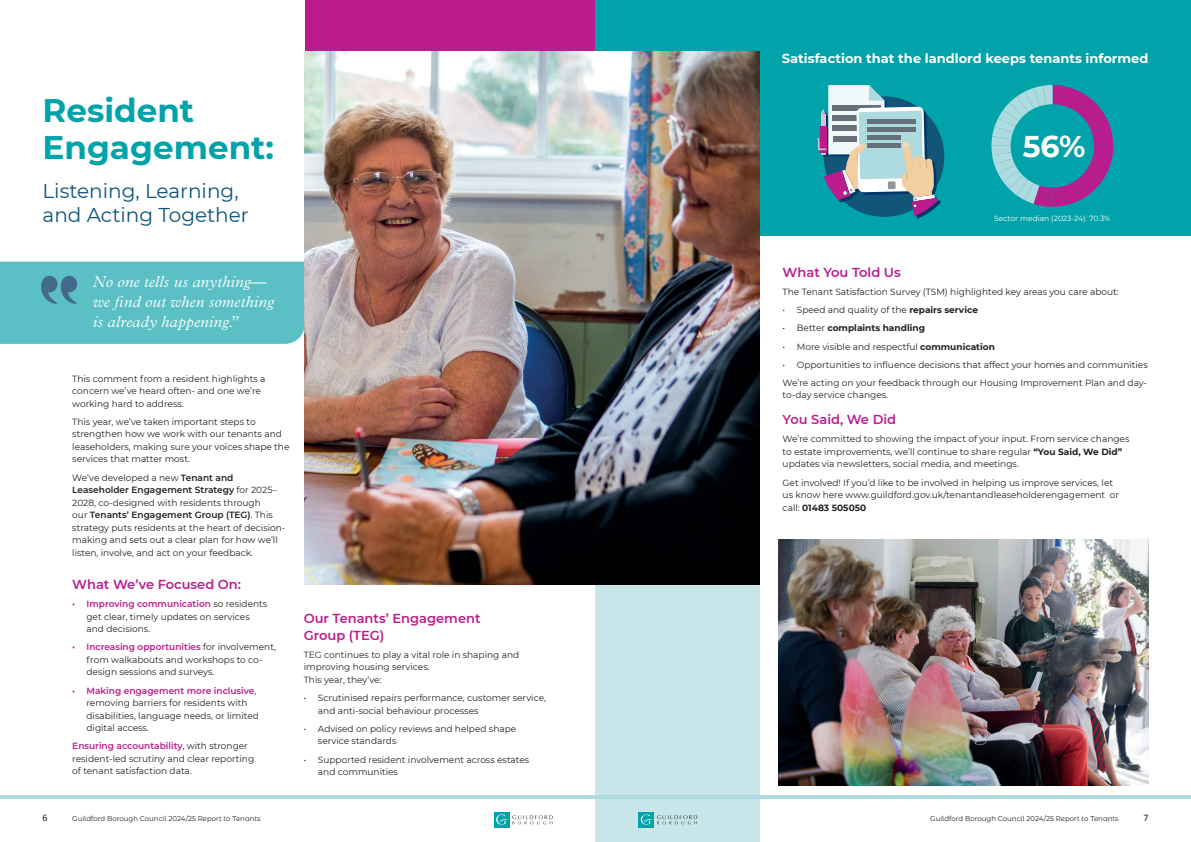
<style>
.page{position:relative;width:1191px;height:842px;background:#fff}
.page>*{position:absolute;margin:0;border:0;box-sizing:border-box;transform-origin:0 0}
.Title_7{font:700 32.6px/37px "Montserrat";color:#00a3a9}
.Title_5_Center{font:700 30px "Montserrat";color:#fff}
.Title_3{font:20px/24px "Montserrat";color:#115578}
.Sub_Header_1{font:italic 300 16px/20px "Plantin MT Pro";letter-spacing:.01em;color:#fff}
.Main_Copy{font:600 13px/17px "Montserrat";color:#bc1b8d}
.Main_Copy-2{font:700 13px "Montserrat";color:#fff}
.t1{font:10px "Calibri";color:#231f20}
.Body_Text{font:9px/12.5px "Montserrat";color:#231f20}
.Main_Copy-3{font:9px/12.5px "Montserrat";color:#231f20}
.t2{font:700 9px "Montserrat";color:#231f20}
.Body_Text-2{font:7.5px "Montserrat";color:#fff}
.t3{font:7px "Montserrat Alternates";color:#231f20}
.s1{font-weight:600}
.s2{font-weight:600;color:#bc1b8d}
.s3{font-weight:700}
.s4{font-weight:400}
</style>
<div class="page">
<div style="left:595px;top:570px;width:165px;height:272px;background:#c8e6e9"></div>
<div style="left:305px;top:0;width:290px;height:128px;background:#bc1b8d"></div>
<div style="left:595px;top:0;width:596px;height:235px;background:#00a3a9"></div>
<div style="left:0;top:262px;width:305px;height:82px;background:#5bc0c5"></div>
<img style="left:305px;top:51px;width:455px;height:533px">
<img style="left:778px;top:539px;width:370px;height:246px">
<svg style="left:817px;top:85px;width:123px;height:134px"></svg>
<hr style="left:867px;top:119px;width:48px;height:4px;background:#66707a">
<hr style="left:867px;top:127px;width:48px;height:4px;background:#66707a">
<hr style="left:867px;top:135px;width:33px;height:4px;background:#66707a">
<hr style="left:867px;top:144px;width:34px;height:4px;background:#66707a">
<svg style="left:991px;top:85px;width:122px;height:122px"></svg>
<div style="left:494px;top:812px;width:15px;height:15px;background:#00a3a9"></div>
<svg style="left:496px;top:814px;width:56px;height:11px"></svg>
<div style="left:638px;top:812px;width:16px;height:15px;background:#00a3a9"></div>
<svg style="left:641px;top:814px;width:56px;height:11px"></svg>
<hr style="left:0;top:795px;width:596px;height:4px;background:#aedbdf">
<hr style="left:596px;top:795px;width:595px;height:4px;background:#aedbdf">
<p class="Title_7" style="left:43px;top:91px;width:233px">Resident<br>Engagement:</p>
<p class="Title_3" style="left:43px;top:178px;width:208px">Listening, Learning, and Acting Together</p>
<p class="Sub_Header_1" style="left:93px;top:272px;width:183px">No one tells us anything— we find out when something is already happening.”</p>
<p class="Body_Text" style="left:72px;top:372px;width:195px">This comment from a resident highlights a concern we’ve heard often- and one we’re working hard to address.</p>
<p class="Body_Text" style="left:72px;top:415px;width:219px">This year, we’ve taken important steps to strengthen how we work with our tenants and leaseholders, making sure your voices shape the services that matter most.</p>
<p class="Body_Text" style="left:72px;top:471px;width:215px">We’ve developed a new <span class="s1">Tenant and Leaseholder Engagement Strategy</span> for 2025– 2028, co-designed with residents through<br>our <span class="s1">Tenants’ Engagement Group (TEG)</span>. This strategy puts residents at the heart of decision&shy;making and sets out a clear plan for how we’ll listen, involve, and act on your feedback.</p>
<p class="Main_Copy" style="left:72px;top:575px;width:170px">What We’ve Focused On:</p>
<p class="Body_Text" style="left:86px;top:597px;width:182px;text-indent:-14px"><span class="s2">• Improving communication</span> so residents get clear, timely updates on services and decisions.</p>
<p class="Body_Text" style="left:86px;top:641px;width:191px;text-indent:-14px"><span class="s2">• Increasing opportunities</span> for involvement, from walkabouts and workshops to co&shy;design sessions and surveys.</p>
<p class="Body_Text" style="left:86px;top:684px;width:174px;text-indent:-14px"><span class="s2">• Making engagement more inclusive</span>, removing barriers for residents with disabilities, language needs, or limited digital access.</p>
<p class="Main_Copy-3" style="left:72px;top:739px;width:183px"><span class="s2">Ensuring accountability</span>, with stronger resident-led scrutiny and clear reporting of tenant satisfaction data.</p>
<p class="Main_Copy" style="left:304px;top:609px;width:178px">Our Tenants’ Engagement<br>Group (TEG)</p>
<p class="Body_Text" style="left:304px;top:648px;width:217px">TEG continues to play a vital role in shaping and improving housing services.<br>This year, they’ve:</p>
<p class="Body_Text" style="left:318px;top:691px;width:230px;text-indent:-14px">• Scrutinised repairs performance, customer service, and anti-social behaviour processes</p>
<p class="Body_Text" style="left:318px;top:722px;width:200px;text-indent:-14px">• Advised on policy reviews and helped shape service standards</p>
<p class="Body_Text" style="left:318px;top:753px;width:213px;text-indent:-14px">• Supported resident involvement across estates and communities</p>
<p class="Main_Copy-2" style="left:782px;top:49px;width:368px">Satisfaction that the landlord keeps tenants informed</p>
<p class="Title_5_Center" style="left:1022px;top:125px;width:64px">56%</p>
<p class="Body_Text-2" style="left:994px;top:213px;width:118px">Sector median (2023-24): 70.3%</p>
<p class="Main_Copy" style="left:782px;top:263px;width:120px">What You Told Us</p>
<p class="Body_Text" style="left:782px;top:285px;width:337px">The Tenant Satisfaction Survey (TSM) highlighted key areas you care about:</p>
<p class="Body_Text" style="left:782px;top:303px;width:197px">• Speed and quality of the <span class="s3">repairs service</span></p>
<p class="t2" style="left:782px;top:322px;width:144px"><span class="s4">• Better</span> complaints handling</p>
<p class="Body_Text" style="left:782px;top:340px;width:214px">• More visible and respectful <span class="s3">communication</span></p>
<p class="Body_Text" style="left:782px;top:358px;width:366px">• Opportunities to influence decisions that affect your homes and communities</p>
<p class="Body_Text" style="left:782px;top:376px;width:366px">We’re acting on your feedback through our Housing Improvement Plan and day&shy;to-day service changes.</p>
<p class="Main_Copy" style="left:782px;top:410px;width:115px">You Said, We Did</p>
<p class="Body_Text" style="left:782px;top:433px;width:348px">We’re committed to showing the impact of your input. From service changes to estate improvements, we’ll continue to share regular <span class="s3">“You Said, We Did” </span>updates via newsletters, social media, and meetings.</p>
<p class="Body_Text" style="left:782px;top:476px;width:338px">Get involved! If you’d like to be involved in helping us improve services, let us know here www.guildford.gov.uk/tenantandleaseholderengagement or call: <span class="s3">01483 505050</span></p>
<p class="t1" style="left:43px;top:811px;width:7px">6</p>
<p class="t3" style="left:72px;top:814px;width:190px">Guildford Borough Council 2024/25 Report to Tenants</p>
<p class="t3" style="left:930px;top:814px;width:190px">Guildford Borough Council 2024/25 Report to Tenants</p>
<p class="t1" style="left:1143px;top:811px;width:7px">7</p>
</div>
